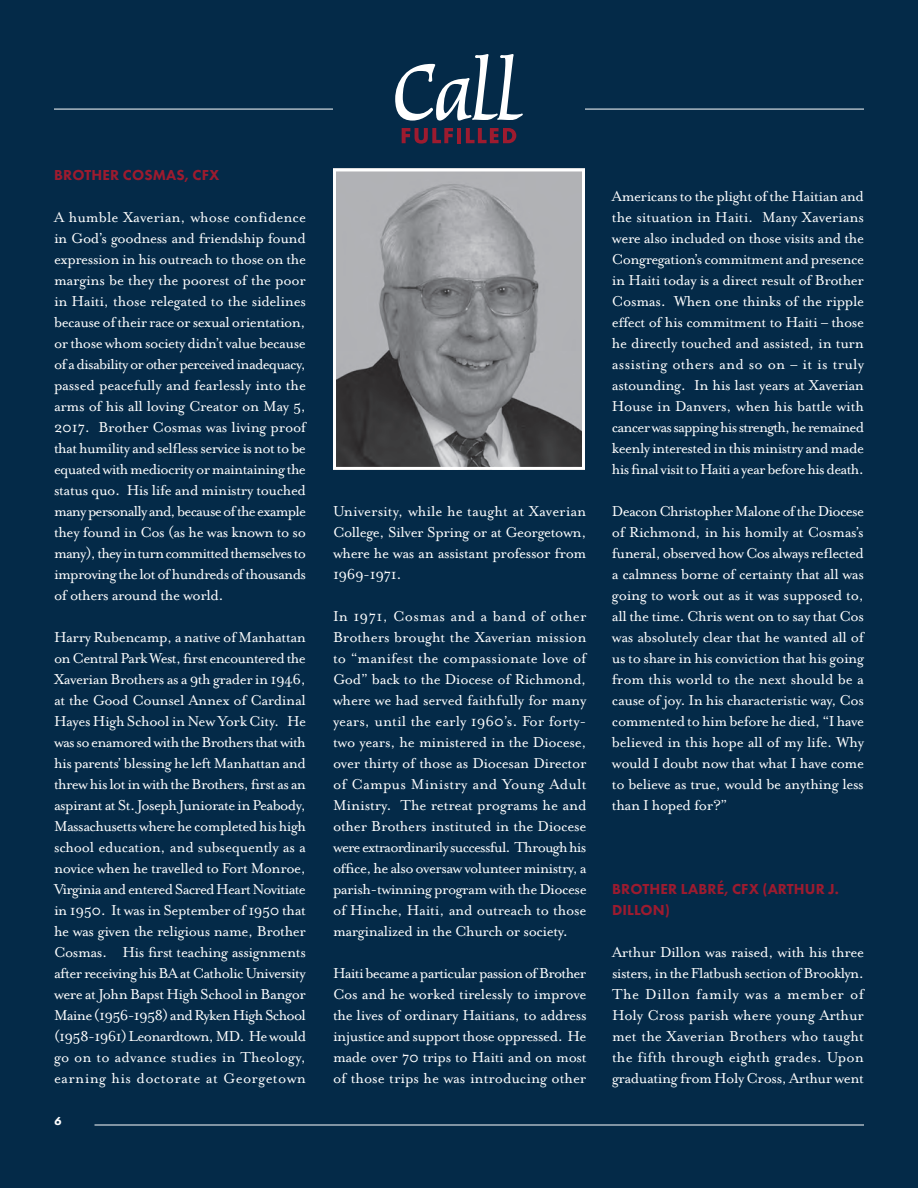
<style>
.page{position:relative;width:918px;height:1188px;background:#fff}
.page>*{position:absolute;margin:0;border:0;box-sizing:border-box;transform-origin:0 0}
.t1{font:16.5px/21px "Mrs Eaves OT";letter-spacing:-.025em;color:#fff;text-align:justify}
.t2{font:800 15px/21px "Futura PT";letter-spacing:.01em;color:#9d1b2f}
.t3{font:italic 800 12px "Futura PT";color:#fff}
</style>
<div class="page">
<hr style="left:917px;top:0;width:1px;height:1188px;background:#042a48">
<div style="left:0;top:0;width:917px;height:1188px;background:#042a48"></div>
<hr style="left:94px;top:1125px;width:770px;height:1px;background:#fff">
<svg style="left:395px;top:54px;width:128px;height:67px"></svg>
<svg style="left:402px;top:128px;width:51px;height:16px"></svg>
<hr style="left:457px;top:128px;width:4px;height:15px;background:#9d1b2f">
<svg style="left:466px;top:128px;width:50px;height:15px"></svg>
<hr style="left:54px;top:109px;width:279px;height:1px;background:#fff">
<hr style="left:585px;top:109px;width:279px;height:1px;background:#fff">
<img style="left:337px;top:172px;width:244px;height:294px">
<div style="left:333px;top:168px;width:252px;height:302px;border:3px solid #fff"></div>
<p class="t2" style="left:54px;top:164px;width:167px">BROTHER COSMAS, CFX</p>
<p class="t1" style="left:54px;top:207px;width:254px">A humble Xaverian, whose confidence in God’s goodness and friendship found expression in his outreach to those on the margins be they the poorest of the poor in Haiti, those relegated to the sidelines because of their race or sexual orientation, or those whom society didn’t value because of a disability or other perceived inadequacy, passed peacefully and fearlessly into the arms of his all loving Creator on May 5, 2017. Brother Cosmas was living proof that humility and selfless service is not to be equated with mediocrity or maintaining the status quo. His life and ministry touched many personally and, because of the example they found in Cos (as he was known to so many), they in turn committed themselves to improving the lot of hundreds of thousands of others around the world.</p>
<p class="t1" style="left:54px;top:627px;width:254px">Harry Rubencamp, a native of Manhattan on Central Park West, first encountered the Xaverian Brothers as a 9th grader in 1946, at the Good Counsel Annex of Cardinal Hayes High School in New York City. He was so enamored with the Brothers that with his parents’ blessing he left Manhattan and threw his lot in with the Brothers, first as an aspirant at St. Joseph Juniorate in Peabody, Massachusetts where he completed his high school education, and subsequently as a novice when he travelled to Fort Monroe, Virginia and entered Sacred Heart Novitiate in 1950. It was in September of 1950 that he was given the religious name, Brother Cosmas. His first teaching assignments after receiving his BA at Catholic University were at John Bapst High School in Bangor Maine (1956-1958) and Ryken High School (1958-1961) Leonardtown, MD. He would go on to advance studies in Theology, earning his doctorate at Georgetown</p>
<p class="t3" style="left:54px;top:1114px;width:9px">6</p>
<p class="t1" style="left:333px;top:501px;width:255px">University, while he taught at Xaverian College, Silver Spring or at Georgetown, where he was an assistant professor from 1969-1971.</p>
<p class="t1" style="left:333px;top:606px;width:255px">In 1971, Cosmas and a band of other Brothers brought the Xaverian mission to “manifest the compassionate love of God” back to the Diocese of Richmond, where we had served faithfully for many years, until the early 1960’s. For forty&shy;two years, he ministered in the Diocese, over thirty of those as Diocesan Director of Campus Ministry and Young Adult Ministry. The retreat programs he and other Brothers instituted in the Diocese were extraordinarily successful. Through his office, he also oversaw volunteer ministry, a parish-twinning program with the Diocese of Hinche, Haiti, and outreach to those marginalized in the Church or society.</p>
<p class="t1" style="left:333px;top:963px;width:255px">Haiti became a particular passion of Brother Cos and he worked tirelessly to improve the lives of ordinary Haitians, to address injustice and support those oppressed. He made over 70 trips to Haiti and on most of those trips he was introducing other</p>
<p class="t1" style="left:612px;top:186px;width:254px">Americans to the plight of the Haitian and the situation in Haiti. Many Xaverians were also included on those visits and the Congregation’s commitment and presence in Haiti today is a direct result of Brother Cosmas. When one thinks of the ripple effect of his commitment to Haiti – those he directly touched and assisted, in turn assisting others and so on – it is truly astounding. In his last years at Xaverian House in Danvers, when his battle with cancer was sapping his strength, he remained keenly interested in this ministry and made his final visit to Haiti a year before his death.</p>
<p class="t1" style="left:612px;top:501px;width:254px">Deacon Christopher Malone of the Diocese of Richmond, in his homily at Cosmas’s funeral, observed how Cos always reflected a calmness borne of certainty that all was going to work out as it was supposed to, all the time. Chris went on to say that Cos was absolutely clear that he wanted all of us to share in his conviction that his going from this world to the next should be a cause of joy. In his characteristic way, Cos commented to him before he died, “I have believed in this hope all of my life. Why would I doubt now that what I have come to believe as true, would be anything less than I hoped for?”</p>
<p class="t2" style="left:612px;top:878px;width:228px">BROTHER LABRÉ, CFX (ARTHUR J.<br>DILLON)</p>
<p class="t1" style="left:612px;top:942px;width:254px">Arthur Dillon was raised, with his three sisters, in the Flatbush section of Brooklyn.<br>The Dillon family was a member of Holy Cross parish where young Arthur met the Xaverian Brothers who taught the fifth through eighth grades. Upon graduating from Holy Cross, Arthur went</p>
</div>
